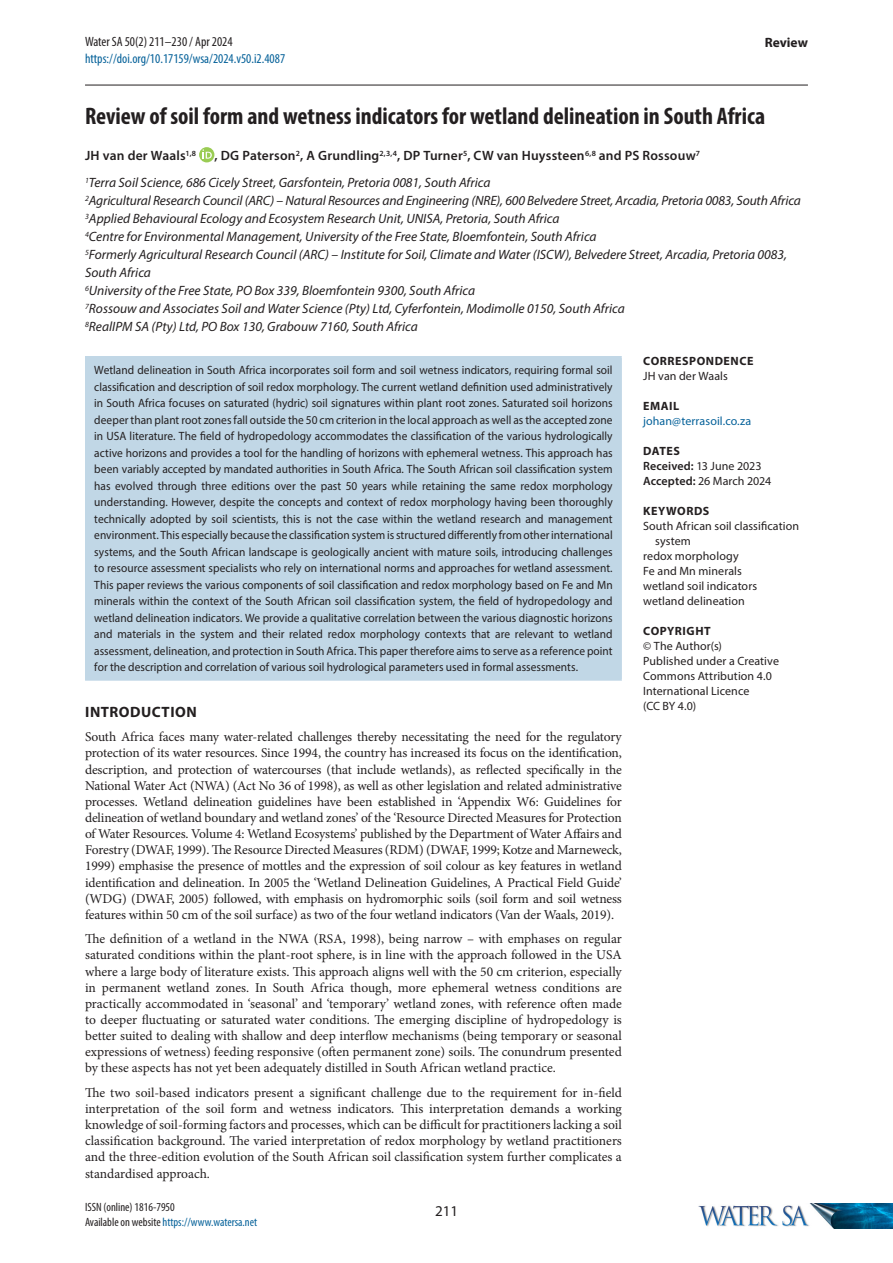
<style>
.page{position:relative;width:893px;height:1263px;background:#fff}
.page>*{position:absolute;margin:0;border:0;box-sizing:border-box;transform-origin:0 0}
.Article_title{font:700 condensed 24px "Myriad Pro";color:#231f20}
.t1{font:700 15px "Myriad Pro";letter-spacing:.035em;color:#231f20}
.t2{font:15px "Myriad Pro";color:#231f20}
.Paragraph_Text{font:13.5px/16.2px "Minion Pro";letter-spacing:-.005em;color:#231f20;text-align:justify}
.Affiliation{font:italic 13.5px/18px "Myriad Pro";color:#231f20}
.Author{font:600 13.5px "Myriad Pro";letter-spacing:.015em;color:#231f20}
.t3{font:condensed 13.5px "Myriad Pro";color:#056199}
.t4{font:condensed 13.5px "Myriad Pro";color:#231f20}
.t5{font:700 13.5px "Myriad Pro";color:#231f20}
.Abstract{font:12px/16.5px "Myriad Pro";letter-spacing:.005em;color:#231f20;text-align:justify;scale:.95 1}
.Metadata_-_Body{font:12px/15px "Myriad Pro";letter-spacing:.01em;color:#231f20}
.MPFooter_-_Left{font:condensed 12px "Myriad Pro";color:#056199}
.Metadata_-_Heading{font:700 12px "Myriad Pro";letter-spacing:.045em;color:#231f20}
.Metadata_-_Dates{font:12px "Myriad Pro";letter-spacing:.005em;color:#231f20}
.MPFooter_-_Left-2{font:condensed 12px "Myriad Pro";color:#231f20}
.Metadata_-_Body-2{font:12px "Myriad Pro";letter-spacing:.01em;color:#056199}
.s1{color:#231f20}
.s2{font-weight:600}
</style>
<div class="page">
<hr style="left:85px;top:85px;width:723px;height:1px;background:#231f20">
<img style="left:698px;top:1203px;width:195px;height:26px">
<div style="left:86px;top:357px;width:535px;height:323px;background:#c1d7e6"></div>
<hr style="left:85px;top:356px;width:537px;height:2px;background:#c1d7e6">
<hr style="left:85px;top:358px;width:2px;height:321px;background:#c1d7e6">
<hr style="left:620px;top:358px;width:2px;height:321px;background:#c1d7e6">
<hr style="left:85px;top:679px;width:537px;height:2px;background:#c1d7e6">
<svg style="left:199px;top:147px;width:15px;height:15px"></svg>
<svg style="left:203px;top:149px;width:9px;height:10px"></svg>
<p class="t4" style="left:85px;top:34px;width:149px">Water SA 50(2) 211–230 / Apr 2024</p>
<p class="t3" style="left:85px;top:50px;width:202px">https://doi.org/10.17159/wsa/2024.v50.i2.4087</p>
<p class="t5" style="left:765px;top:34px;width:45px">Review</p>
<p class="Article_title" style="left:85px;top:101px;width:682px">Review of soil form and wetness indicators for wetland delineation in South Africa</p>
<p class="Author" style="left:85px;top:147px;width:113px">JH van der Waals<sup>1,8</sup></p>
<p class="Author" style="left:215px;top:147px;width:487px">, DG Paterson<sup>2</sup>, A Grundling<sup>2,3,4</sup>, DP Turner<sup>5</sup>, CW van Huyssteen<sup>6,8</sup> and PS Rossouw<sup>7</sup></p>
<p class="Affiliation" style="left:85px;top:174px;width:407px"><sup>1</sup>Terra Soil Science, 686 Cicely Street, Garsfontein, Pretoria 0081, South Africa</p>
<p class="Affiliation" style="left:85px;top:192px;width:717px"><sup>2</sup>Agricultural Research Council (ARC) – Natural Resources and Engineering (NRE), 600 Belvedere Street, Arcadia, Pretoria 0083, South Africa</p>
<p class="Affiliation" style="left:85px;top:210px;width:476px"><sup>3</sup>Applied Behavioural Ecology and Ecosystem Research Unit, UNISA, Pretoria, South Africa</p>
<p class="Affiliation" style="left:85px;top:228px;width:513px"><sup>4</sup>Centre for Environmental Management, University of the Free State, Bloemfontein, South Africa</p>
<p class="Affiliation" style="left:85px;top:246px;width:703px"><sup>5</sup>Formerly Agricultural Research Council (ARC) – Institute for Soil, Climate and Water (ISCW), Belvedere Street, Arcadia, Pretoria 0083,<br>South Africa</p>
<p class="Affiliation" style="left:85px;top:282px;width:392px"><sup>6</sup>University of the Free State, PO Box 339, Bloemfontein 9300, South Africa</p>
<p class="Affiliation" style="left:85px;top:300px;width:541px"><sup>7</sup>Rossouw and Associates Soil and Water Science (Pty) Ltd, Cyferfontein, Modimolle 0150, South Africa</p>
<p class="Affiliation" style="left:85px;top:318px;width:334px"><sup>8</sup>RealIPM SA (Pty) Ltd, PO Box 130, Grabouw 7160, South Africa</p>
<p class="Abstract" style="left:94px;top:362px;width:547px">Wetland delineation in South Africa incorporates soil form and soil wetness indicators, requiring formal soil classification and description of soil redox morphology. The current wetland definition used administratively in South Africa focuses on saturated (hydric) soil signatures within plant root zones. Saturated soil horizons deeper than plant root zones fall outside the 50 cm criterion in the local approach as well as the accepted zone in USA literature. The field of hydropedology accommodates the classification of the various hydrologically active horizons and provides a tool for the handling of horizons with ephemeral wetness. This approach has been variably accepted by mandated authorities in South Africa. The South African soil classification system has evolved through three editions over the past 50 years while retaining the same redox morphology understanding. However, despite the concepts and context of redox morphology having been thoroughly technically adopted by soil scientists, this is not the case within the wetland research and management environment. This especially because the classification system is structured differently from other international systems, and the South African landscape is geologically ancient with mature soils, introducing challenges to resource assessment specialists who rely on international norms and approaches for wetland assessment.<br>This paper reviews the various components of soil classification and redox morphology based on Fe and Mn minerals within the context of the South African soil classification system, the field of hydropedology and wetland delineation indicators. We provide a qualitative correlation between the various diagnostic horizons and materials in the system and their related redox morphology contexts that are relevant to wetland assessment, delineation, and protection in South Africa. This paper therefore aims to serve as a reference point for the description and correlation of various soil hydrological parameters used in formal assessments.</p>
<h1 class="t1" style="left:85px;top:702px;width:113px">INTRODUCTION</h1>
<p class="Paragraph_Text" style="left:85px;top:729px;width:538px">South Africa faces many water-related challenges thereby necessitating the need for the regulatory protection of its water resources. Since 1994, the country has increased its focus on the identification, description, and protection of watercourses (that include wetlands), as reflected specifically in the National Water Act (NWA) (Act No 36 of 1998), as well as other legislation and related administrative processes. Wetland delineation guidelines have been established in ‘Appendix W6: Guidelines for delineation of wetland boundary and wetland zones’ of the ‘Resource Directed Measures for Protection of Water Resources. Volume 4: Wetland Ecosystems’ published by the Department of Water Affairs and Forestry (DWAF, 1999). The Resource Directed Measures (RDM) (DWAF, 1999; Kotze and Marneweck, 1999) emphasise the presence of mottles and the expression of soil colour as key features in wetland identification and delineation. In 2005 the ‘Wetland Delineation Guidelines, A Practical Field Guide’ (WDG) (DWAF, 2005) followed, with emphasis on hydromorphic soils (soil form and soil wetness features within 50 cm of the soil surface) as two of the four wetland indicators (Van der Waals, 2019).</p>
<p class="Paragraph_Text" style="left:85px;top:931px;width:538px">The definition of a wetland in the NWA (RSA, 1998), being narrow – with emphases on regular saturated conditions within the plant-root sphere, is in line with the approach followed in the USA where a large body of literature exists. This approach aligns well with the 50 cm criterion, especially in permanent wetland zones. In South Africa though, more ephemeral wetness conditions are practically accommodated in ‘seasonal’ and ‘temporary’ wetland zones, with reference often made to deeper fluctuating or saturated water conditions. The emerging discipline of hydropedology is better suited to dealing with shallow and deep interflow mechanisms (being temporary or seasonal expressions of wetness) feeding responsive (often permanent zone) soils. The conundrum presented by these aspects has not yet been adequately distilled in South African wetland practice.</p>
<p class="Paragraph_Text" style="left:85px;top:1084px;width:538px">The two soil-based indicators present a significant challenge due to the requirement for in-field interpretation of the soil form and wetness indicators. This interpretation demands a working knowledge of soil-forming factors and processes, which can be difficult for practitioners lacking a soil classification background. The varied interpretation of redox morphology by wetland practitioners and the three-edition evolution of the South African soil classification system further complicates a standardised approach.</p>
<p class="MPFooter_-_Left-2" style="left:85px;top:1200px;width:91px">ISSN (online) 1816-7950</p>
<p class="MPFooter_-_Left" style="left:85px;top:1215px;width:174px"><span class="s1">Available on website</span> https://www.watersa.net</p>
<p class="t2" style="left:435px;top:1201px;width:25px">211</p>
<p class="Metadata_-_Heading" style="left:643px;top:353px;width:112px">CORRESPONDENCE</p>
<p class="Metadata_-_Body" style="left:643px;top:368px;width:86px">JH van der Waals</p>
<p class="Metadata_-_Heading" style="left:643px;top:398px;width:38px">EMAIL</p>
<p class="Metadata_-_Body-2" style="left:643px;top:414px;width:110px">johan@terrasoil.co.za</p>
<p class="Metadata_-_Heading" style="left:643px;top:443px;width:38px">DATES</p>
<p class="Metadata_-_Dates" style="left:643px;top:459px;width:120px"><span class="s2">Received:</span> 13 June 2023</p>
<p class="Metadata_-_Dates" style="left:643px;top:474px;width:130px"><span class="s2">Accepted:</span> 26 March 2024</p>
<p class="Metadata_-_Heading" style="left:643px;top:503px;width:68px">KEYWORDS</p>
<p class="Metadata_-_Body" style="left:655px;top:518px;width:145px;text-indent:-12px">South African soil classification system</p>
<p class="Metadata_-_Body" style="left:643px;top:548px;width:97px">redox morphology</p>
<p class="Metadata_-_Body" style="left:643px;top:563px;width:100px">Fe and Mn minerals</p>
<p class="Metadata_-_Body" style="left:643px;top:578px;width:116px">wetland soil indicators</p>
<p class="Metadata_-_Body" style="left:643px;top:593px;width:103px">wetland delineation</p>
<p class="Metadata_-_Heading" style="left:643px;top:623px;width:69px">COPYRIGHT</p>
<p class="Metadata_-_Body" style="left:643px;top:638px;width:80px">© The Author(s)</p>
<p class="Metadata_-_Body" style="left:643px;top:653px;width:137px">Published under a Creative<br>Commons Attribution 4.0<br>International Licence<br>(CC BY 4.0)</p>
</div>
